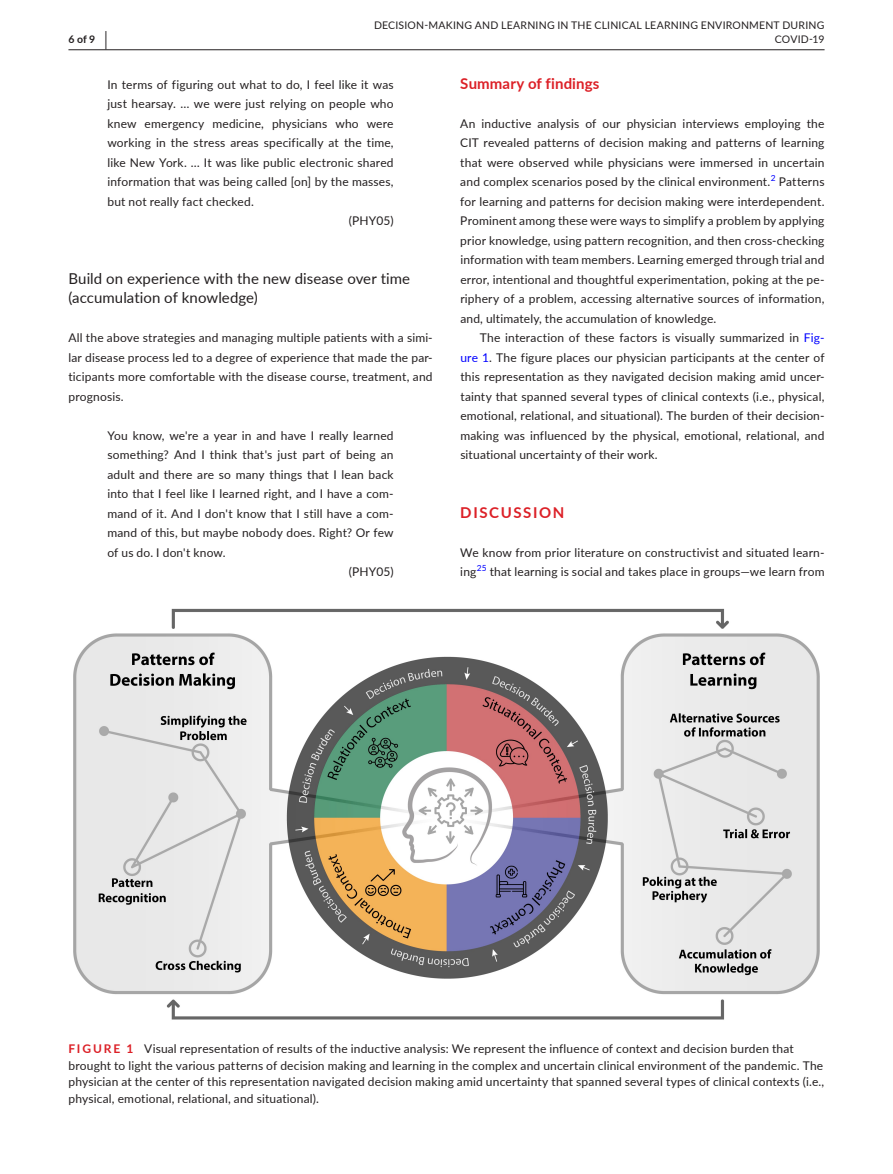
<style>
.page{position:relative;width:893px;height:1174px;background:#fff}
.page>*{position:absolute;margin:0;border:0;box-sizing:border-box;transform-origin:0 0}
.t1{font:15px/19.5px "Lato";letter-spacing:.005em;color:#231f20}
.t2{font:700 15px "Lato";letter-spacing:.015em;color:#dc2027}
.t3{font:700 15px "Lato";letter-spacing:.11em;color:#dc2027}
.t4{font:12px/19.5px "Lato";letter-spacing:.015em;color:#231f20;text-align:justify}
.t5{font:10.5px/13.5px "Lato";letter-spacing:.02em;color:#231f20;text-align:right}
.t6{font:700 10.5px "Lato";color:#231f20}
.t7{font:8.4px "Lato";color:#00f}
.s1{font-size:19.5px}
.s2{color:#00f}
.s3{font-weight:700;color:#dc2027}
</style>
<div class="page">
<hr style="left:68px;top:49px;width:756px;height:1px;background:#231f20">
<img style="left:73px;top:608px;width:747px;height:412px">
<p class="t6" style="left:68px;top:31px;width:40px">6 of 9 <span class="s1">|</span></p>
<p class="t5" style="left:374px;top:18px;width:452px">DECISION--MAKING AND LEARNING IN THE CLINICAL LEARNING ENVIRONMENT DURING<br>COVID--19</p>
<p class="t4" style="left:107px;top:74px;width:288px">In terms of figuring out what to do, I feel like it was</p>
<p class="t4" style="left:107px;top:93px;width:288px">just hearsay. … we were just relying on people who</p>
<p class="t4" style="left:107px;top:113px;width:288px">knew emergency medicine, physicians who were</p>
<p class="t4" style="left:107px;top:132px;width:288px">working in the stress areas specifically at the time,</p>
<p class="t4" style="left:107px;top:152px;width:288px">like New York. … It was like public electronic shared</p>
<p class="t4" style="left:107px;top:171px;width:288px">information that was being called [on] by the masses,</p>
<p class="t4" style="left:107px;top:191px;width:148px">but not really fact checked.</p>
<p class="t4" style="left:349px;top:210px;width:46px">(PHY05)</p>
<p class="t2" style="left:460px;top:72px;width:141px">Summary of findings</p>
<p class="t4" style="left:460px;top:113px;width:366px">An inductive analysis of our physician interviews employing the CIT revealed patterns of decision making and patterns of learning that were observed while physicians were immersed in uncertain and complex scenarios posed by the clinical environment.</p>
<p class="t7" style="left:771px;top:172px;width:6px">2</p>
<p class="t4" style="left:460px;top:171px;width:366px;text-indent:318px">Patterns for learning and patterns for decision making were interdependent.<br>Prominent among these were ways to simplify a problem by applying prior knowledge, using pattern recognition, and then cross-checking information with team members. Learning emerged through trial and error, intentional and thoughtful experimentation, poking at the pe&shy;riphery of a problem, accessing alternative sources of information, and, ultimately, the accumulation of knowledge.</p>
<p class="t4" style="left:460px;top:327px;width:366px;text-indent:20px">The interaction of these factors is visually summarized in <span class="s2">Fig&shy;ure 1</span>. The figure places our physician participants at the center of this representation as they navigated decision making amid uncer&shy;tainty that spanned several types of clinical contexts (i.e., physical, emotional, relational, and situational). The burden of their decision&shy;making was influenced by the physical, emotional, relational, and situational uncertainty of their work.</p>
<p class="t1" style="left:68px;top:268px;width:343px">Build on experience with the new disease over time (accumulation of knowledge)</p>
<p class="t4" style="left:68px;top:327px;width:366px">All the above strategies and managing multiple patients with a simi&shy;lar disease process led to a degree of experience that made the par&shy;ticipants more comfortable with the disease course, treatment, and prognosis.</p>
<p class="t4" style="left:107px;top:425px;width:288px">You know, we're a year in and have I really learned</p>
<p class="t4" style="left:107px;top:444px;width:288px">something? And I think that's just part of being an</p>
<p class="t4" style="left:107px;top:464px;width:288px">adult and there are so many things that I lean back</p>
<p class="t4" style="left:107px;top:483px;width:288px">into that I feel like I learned right, and I have a com-</p>
<p class="t4" style="left:107px;top:503px;width:288px">mand of it. And I don't know that I still have a com-</p>
<p class="t4" style="left:107px;top:522px;width:288px">mand of this, but maybe nobody does. Right? Or few</p>
<p class="t4" style="left:107px;top:542px;width:120px">of us do. I don't know.</p>
<p class="t4" style="left:349px;top:561px;width:46px">(PHY05)</p>
<p class="t3" style="left:460px;top:501px;width:106px">DISCUSSION</p>
<p class="t4" style="left:460px;top:542px;width:366px">We know from prior literature on constructivist and situated learn&shy;ing</p>
<p class="t7" style="left:477px;top:562px;width:11px">25</p>
<p class="t4" style="left:490px;top:561px;width:336px">that learning is social and takes place in groups—we learn from</p>
<p class="t4" style="left:68px;top:1040px;width:757px;line-height:16.5px;text-align:left"><span class="s3">FIGURE 1</span> Visual representation of results of the inductive analysis: We represent the influence of context and decision burden that brought to light the various patterns of decision making and learning in the complex and uncertain clinical environment of the pandemic. The physician at the center of this representation navigated decision making amid uncertainty that spanned several types of clinical contexts (i.e., physical, emotional, relational, and situational).</p>
</div>
